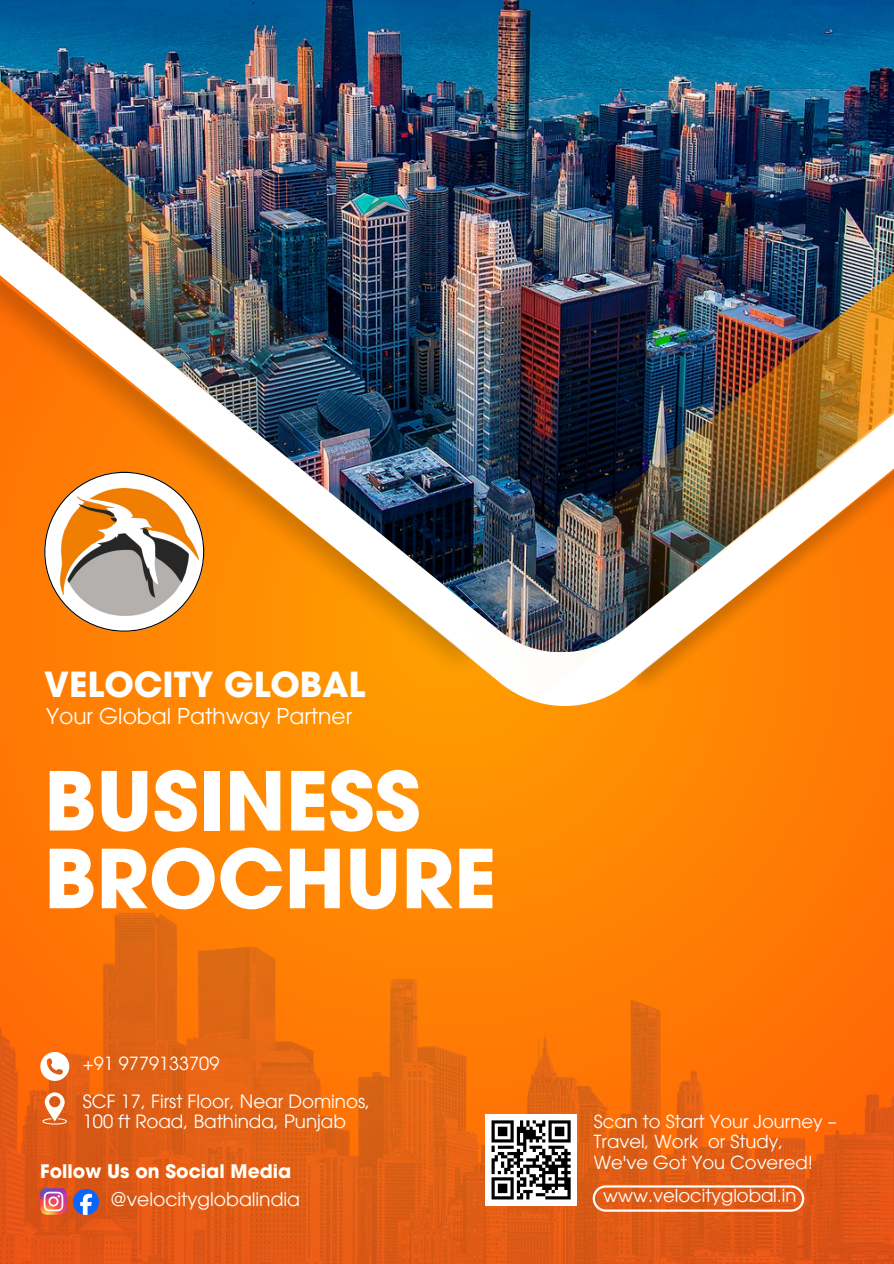
<style>
.page{position:relative;width:894px;height:1264px;background:#fff}
.page>*{position:absolute;margin:0;border:0;box-sizing:border-box;transform-origin:0 0}
.t1{font:700 80.4px "ITC Avant Garde Pro";color:#fff}
.t2{font:700 34.65px "ITC Avant Garde Pro";color:#fff}
.t3{font:21.75px "ITC Avant Garde Pro";color:#fff}
.t4{font:700 18.75px "ITC Avant Garde Pro";color:#fffff7}
.t5{font:18.75px "ITC Avant Garde Pro";color:#fffff7}
.t6{font:18.3px "ITC Avant Garde Pro";color:#fff}
.t7{font:18.15px "ITC Avant Garde Pro";color:#fff}
.t8{font:18px/20.2px "ITC Avant Garde Pro";color:#fff}
</style>
<div class="page">
<svg style="left:0;top:723px;width:893px;height:189px;fill:#ff8503"></svg>
<img style="left:0;top:0;width:893px;height:267px">
<img style="left:617px;top:723px;width:276px;height:8px">
<img style="left:0;top:613px;width:498px;height:126px">
<img style="left:0;top:52px;width:543px;height:561px">
<img style="left:439px;top:267px;width:454px;height:456px">
<img style="left:0;top:912px;width:893px;height:351px">
<svg style="left:40px;top:1051px;width:29px;height:29px"></svg>
<svg style="left:592px;top:1185px;width:212px;height:26px"></svg>
<div style="left:485px;top:1113px;width:92px;height:92px;background:#fff"></div>
<svg style="left:491px;top:1120px;width:79px;height:79px"></svg>
<hr style="left:545px;top:1196px;width:25px;height:3px;background:#000">
<svg style="left:42px;top:1092px;width:25px;height:32px"></svg>
<img style="left:40px;top:1188px;width:26px;height:26px">
<img style="left:73px;top:1189px;width:25px;height:25px">
<svg style="left:44px;top:472px;width:160px;height:159px"></svg>
<img style="left:61px;top:489px;width:137px;height:126px">
<p class="t2" style="left:44px;top:671px;width:322px">VELOCITY GLOBAL</p>
<p class="t3" style="left:46px;top:707px;width:307px">Your Global Pathway Partner</p>
<p class="t1" style="left:44px;top:771px;width:378px">BUSINESS</p>
<h1 class="t1" style="left:44px;top:848px;width:453px">BROCHURE</h1>
<h1 class="t7" style="left:83px;top:1056px;width:138px">+91 9779133709</h1>
<p class="t6" style="left:83px;top:1094px;width:289px">SCF 17, First Floor, Near Dominos,</p>
<p class="t6" style="left:83px;top:1114px;width:264px">100 ft Road, Bathinda, Punjab</p>
<p class="t4" style="left:40px;top:1164px;width:252px">Follow Us on Social Media</p>
<h3 class="t5" style="left:110px;top:1192px;width:191px">@velocityglobalindia</h3>
<p class="t8" style="left:593px;top:1113px;width:244px">Scan to Start Your Journey –<br>Travel, Work or Study,</p>
<p class="t8" style="left:593px;top:1154px;width:221px">We've Got You Covered!</p>
<p class="t8" style="left:603px;top:1187px;width:195px">www.velocityglobal.in</p>
</div>
